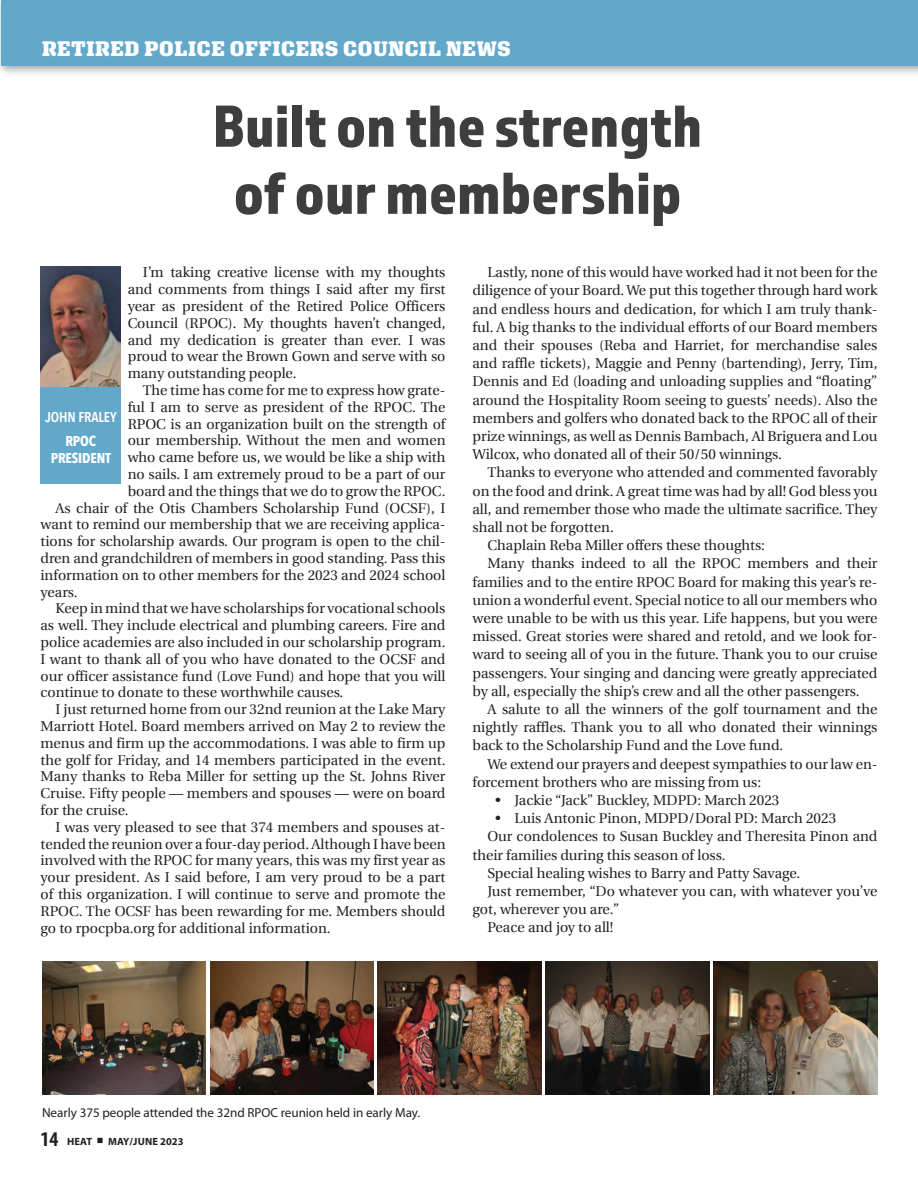
<style>
.page{position:relative;width:918px;height:1188px;background:#fff}
.page>*{position:absolute;margin:0;border:0;box-sizing:border-box;transform-origin:0 0}
.t1{font:61.65px/67.1px "Almaq Refined";color:#3e3e3f;text-align:center}
.t2{font:900 21px "Aglet Slab";letter-spacing:.03em;color:#fff}
.t3{font:14.25px/18.1px "Utopia";color:#231f20;text-align:justify}
.t4{font:700 14.25px/17.2px "Avenir Next Condensed";letter-spacing:-.01em;color:#fff;text-align:center}
.t5{font:600 14.25px "Avenir Next Condensed";letter-spacing:-.01em;color:#fff}
.t6{font:13.2px "Myriad Pro";letter-spacing:-.005em;color:#231f20}
.t7{font:700 10.5px "Myriad Pro";letter-spacing:.015em;color:#231f20}
.s1{font-stretch:condensed;font-size:21px}
.s2{font-family:"Minion Pro";font-weight:400;font-size:18px}
</style>
<div class="page">
<img style="left:40px;top:267px;width:81px;height:120px">
<div style="left:40px;top:387px;width:81px;height:97px;background:#62a8cb"></div>
<div style="left:0;top:0;width:918px;height:76px;background:#231f20;opacity:.45"></div>
<div style="left:2px;top:0;width:916px;height:66px;background:#62a8cb"></div>
<img style="left:42px;top:961px;width:164px;height:133px">
<img style="left:210px;top:961px;width:164px;height:133px">
<img style="left:378px;top:961px;width:163px;height:133px">
<img style="left:546px;top:961px;width:163px;height:133px">
<img style="left:714px;top:961px;width:164px;height:133px">
<h2 class="t2" style="left:42px;top:36px;width:470px">RETIRED POLICE OFFICERS COUNCIL NEWS</h2>
<h1 class="t1" style="left:213px;top:91px;width:491px">Built on the strength of our membership</h1>
<p class="t3" style="left:128px;top:264px;width:319px;line-height:16.8px;text-indent:15px">I’m taking creative license with my thoughts and comments from things I said after my first year as president of the Retired Police Officers Council (RPOC). My thoughts haven’t changed, and my dedication is greater than ever. I was proud to wear the Brown Gown and serve with so many outstanding people.</p>
<p class="t3" style="left:143px;top:381px;width:304px">The time has come for me to express how grate-</p>
<p class="t3" style="left:128px;top:398px;width:319px">ful I am to serve as president of the RPOC. The</p>
<p class="t3" style="left:128px;top:415px;width:319px">RPOC is an organization built on the strength of</p>
<p class="t3" style="left:128px;top:432px;width:319px">our membership. Without the men and women</p>
<p class="t3" style="left:128px;top:449px;width:319px">who came before us, we would be like a ship with</p>
<p class="t3" style="left:128px;top:465px;width:319px">no sails. I am extremely proud to be a part of our</p>
<p class="t3" style="left:128px;top:482px;width:319px">board and the things that we do to grow the RPOC.</p>
<p class="t3" style="left:56px;top:499px;width:391px">As chair of the Otis Chambers Scholarship Fund (OCSF), I</p>
<p class="t3" style="left:41px;top:516px;width:406px">want to remind our membership that we are receiving applica-</p>
<p class="t3" style="left:41px;top:533px;width:407px">tions for scholarship awards. Our program is open to the chil-</p>
<p class="t3" style="left:41px;top:549px;width:406px">dren and grandchildren of members in good standing. Pass this</p>
<p class="t3" style="left:41px;top:566px;width:406px">information on to other members for the 2023 and 2024 school</p>
<p class="t3" style="left:41px;top:583px;width:39px">years.</p>
<p class="t3" style="left:56px;top:600px;width:391px">Keep in mind that we have scholarships for vocational schools</p>
<p class="t3" style="left:41px;top:617px;width:406px">as well. They include electrical and plumbing careers. Fire and</p>
<p class="t3" style="left:41px;top:633px;width:406px">police academies are also included in our scholarship program.</p>
<p class="t3" style="left:41px;top:650px;width:406px">I want to thank all of you who have donated to the OCSF and</p>
<p class="t3" style="left:41px;top:667px;width:406px">our officer assistance fund (Love Fund) and hope that you will</p>
<p class="t3" style="left:41px;top:684px;width:304px">continue to donate to these worthwhile causes.</p>
<p class="t3" style="left:56px;top:701px;width:392px">I just returned home from our 32nd reunion at the Lake Mary</p>
<p class="t3" style="left:41px;top:717px;width:407px">Marriott Hotel. Board members arrived on May 2 to review the</p>
<p class="t3" style="left:41px;top:734px;width:407px">menus and firm up the accommodations. I was able to firm up</p>
<p class="t3" style="left:41px;top:751px;width:407px">the golf for Friday, and 14 members participated in the event.</p>
<p class="t3" style="left:41px;top:768px;width:407px">Many thanks to Reba Miller for setting up the St. Johns River</p>
<p class="t3" style="left:41px;top:785px;width:406px">Cruise. Fifty people — members and spouses — were on board</p>
<p class="t3" style="left:41px;top:801px;width:90px">for the cruise.</p>
<p class="t3" style="left:56px;top:818px;width:391px">I was very pleased to see that 374 members and spouses at-</p>
<p class="t3" style="left:41px;top:835px;width:406px">tended the reunion over a four-day period. Although I have been</p>
<p class="t3" style="left:41px;top:852px;width:407px">involved with the RPOC for many years, this was my first year as</p>
<p class="t3" style="left:41px;top:869px;width:406px">your president. As I said before, I am very proud to be a part</p>
<p class="t3" style="left:41px;top:885px;width:407px">of this organization. I will continue to serve and promote the</p>
<p class="t3" style="left:41px;top:902px;width:406px">RPOC. The OCSF has been rewarding for me. Members should</p>
<p class="t3" style="left:41px;top:919px;width:292px">go to rpocpba.org for additional information.</p>
<p class="t5" style="left:45px;top:405px;width:73px">JOHN FRALEY</p>
<p class="t4" style="left:51px;top:432px;width:62px">RPOC<br>PRESIDENT</p>
<p class="t3" style="left:473px;top:264px;width:407px;text-indent:15px">Lastly, none of this would have worked had it not been for the diligence of your Board. We put this together through hard work and endless hours and dedication, for which I am truly thank&shy;ful. A big thanks to the individual efforts of our Board members and their spouses (Reba and Harriet, for merchandise sales and raffle tickets), Maggie and Penny (bartending), Jerry, Tim, Dennis and Ed (loading and unloading supplies and “floating” around the Hospitality Room seeing to guests’ needs). Also the members and golfers who donated back to the RPOC all of their prize winnings, as well as Dennis Bambach, Al Briguera and Lou Wilcox, who donated all of their 50/50 winnings.</p>
<p class="t3" style="left:488px;top:464px;width:391px">Thanks to everyone who attended and commented favorably</p>
<p class="t3" style="left:473px;top:482px;width:407px">on the food and drink. A great time was had by all! God bless you</p>
<p class="t3" style="left:473px;top:500px;width:407px">all, and remember those who made the ultimate sacrifice. They</p>
<p class="t3" style="left:473px;top:518px;width:143px">shall not be forgotten.</p>
<p class="t3" style="left:488px;top:537px;width:279px">Chaplain Reba Miller offers these thoughts:</p>
<p class="t3" style="left:488px;top:555px;width:391px">Many thanks indeed to all the RPOC members and their</p>
<p class="t3" style="left:473px;top:573px;width:406px">families and to the entire RPOC Board for making this year’s re-</p>
<p class="t3" style="left:473px;top:591px;width:406px">union a wonderful event. Special notice to all our members who</p>
<p class="t3" style="left:473px;top:609px;width:407px">were unable to be with us this year. Life happens, but you were</p>
<p class="t3" style="left:473px;top:628px;width:406px">missed. Great stories were shared and retold, and we look for-</p>
<p class="t3" style="left:473px;top:646px;width:406px">ward to seeing all of you in the future. Thank you to our cruise</p>
<p class="t3" style="left:473px;top:664px;width:406px">passengers. Your singing and dancing were greatly appreciated</p>
<p class="t3" style="left:473px;top:682px;width:389px">by all, especially the ship’s crew and all the other passengers.</p>
<p class="t3" style="left:488px;top:700px;width:392px">A salute to all the winners of the golf tournament and the</p>
<p class="t3" style="left:473px;top:719px;width:406px">nightly raffles. Thank you to all who donated their winnings</p>
<p class="t3" style="left:473px;top:737px;width:312px">back to the Scholarship Fund and the Love fund.</p>
<p class="t3" style="left:488px;top:755px;width:391px">We extend our prayers and deepest sympathies to our law en-</p>
<p class="t3" style="left:473px;top:773px;width:290px">forcement brothers who are missing from us:</p>
<p class="t3" style="left:495px;top:791px;width:286px">• Jackie “Jack” Buckley, MDPD: March 2023</p>
<p class="t3" style="left:495px;top:810px;width:343px">• Luis Antonic Pinon, MDPD/Doral PD: March 2023</p>
<p class="t3" style="left:488px;top:828px;width:391px">Our condolences to Susan Buckley and Theresita Pinon and</p>
<p class="t3" style="left:473px;top:846px;width:255px">their families during this season of loss.</p>
<p class="t3" style="left:488px;top:864px;width:314px">Special healing wishes to Barry and Patty Savage.</p>
<p class="t3" style="left:488px;top:882px;width:391px">Just remember, “Do whatever you can, with whatever you’ve</p>
<p class="t3" style="left:473px;top:901px;width:148px">got, wherever you are.”</p>
<p class="t3" style="left:488px;top:919px;width:127px">Peace and joy to all!</p>
<p class="t6" style="left:42px;top:1105px;width:380px">Nearly 375 people attended the 32nd RPOC reunion held in early May.</p>
<p class="t7" style="left:41px;top:1135px;width:144px"><span class="s1">14</span> HEAT <span class="s2">■</span> MAY/JUNE 2023</p>
</div>
